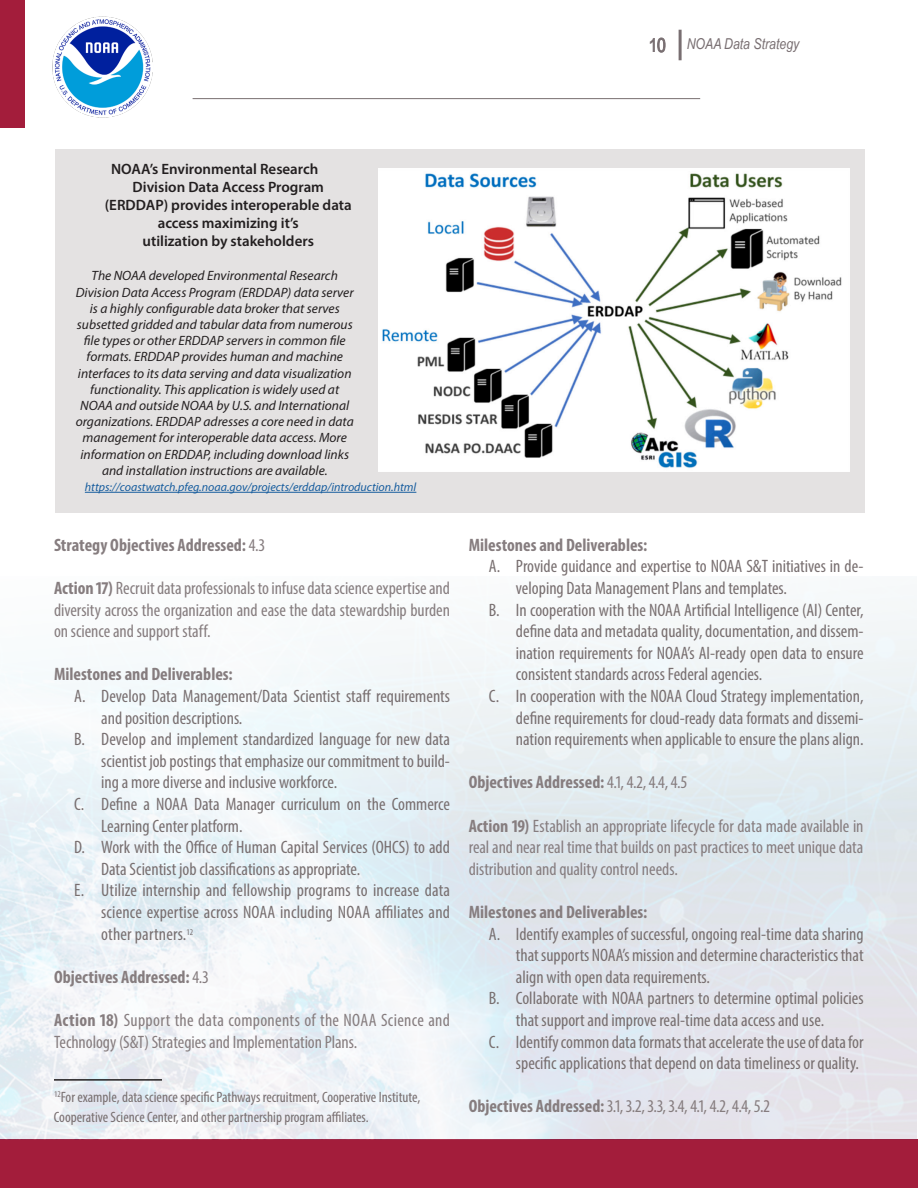
<style>
.page{position:relative;width:918px;height:1188px;background:#fff}
.page>*{position:absolute;margin:0;border:0;box-sizing:border-box;transform-origin:0 0}
.Alpha_Bullets{font:condensed 18px/21.6px "Myriad Pro";color:#786f70;text-align:justify}
.Body_Text{font:condensed 18px/21.6px "Myriad Pro";color:#867d7f;text-align:justify}
.Alpha_Bullets_2{font:condensed 18px/21.6px "Myriad Pro";color:#786f70}
.Body_Text_Milestones{font:700 condensed 18px "Myriad Pro";color:#867d7f}
._10{font:condensed 18px/21.6px "Myriad Pro";letter-spacing:.01em;color:#786f70;text-align:justify}
.Body_Text_Milestones-2{font:condensed 18px "Myriad Pro";color:#867d7f}
.Footnote{font:condensed 15px/19.5px "Myriad Pro";color:#786f70}
.Caption_Title{font:600 15px "Myriad Pro";color:#231f20}
.t1{font:italic 15px "Arial Narrow";color:#786e71}
.Figure_caption{font:italic 13.5px/16.2px "Myriad Pro";color:#231f20;text-align:center}
.Figure_caption-2{font:italic 12px "Myriad Pro";color:#175d9e}
.s1{font-weight:700;font-style:normal;font-size:19.5px}
.s2{font-style:normal;font-size:19.5px}
.s3{font-weight:400}
.s4{font-weight:700}
</style>
<div class="page">
<img style="left:52px;top:16px;width:101px;height:102px">
<div style="left:0;top:1139px;width:918px;height:49px;background:#a31d3b"></div>
<hr style="left:193px;top:98px;width:507px;height:1px;background:#786f70">
<hr style="left:679px;top:30px;width:3px;height:30px;background:#786e71">
<div style="left:0;top:0;width:25px;height:127px;background:#a31d3b"></div>
<img style="left:0;top:609px;width:917px;height:531px">
<hr style="left:54px;top:1079px;width:108px;height:2px;background:#231f20">
<div style="left:55px;top:149px;width:810px;height:363px;background:#e4e2e2"></div>
<img style="left:379px;top:168px;width:470px;height:304px">
<hr style="left:85px;top:492px;width:331px;height:1px;background:#175d9e">
<p class="t1" style="left:649px;top:34px;width:152px"><span class="s1">1</span><span class="s2">0</span> NOAA Data Strategy</p>
<p class="Caption_Title" style="left:111px;top:160px;width:209px">NOAA’s Environmental Research</p>
<p class="Caption_Title" style="left:133px;top:178px;width:193px">Division Data Access Program</p>
<p class="Caption_Title" style="left:105px;top:196px;width:249px">(ERDDAP) provides interoperable data</p>
<p class="Caption_Title" style="left:158px;top:214px;width:143px">access maximizing it’s</p>
<p class="Caption_Title" style="left:143px;top:232px;width:173px">utilization by stakeholders</p>
<p class="Figure_caption" style="left:76px;top:268px;width:280px">The NOAA developed Environmental Research Division Data Access Program (ERDDAP) data server is a highly configurable data broker that serves subsetted gridded and tabular data from numerous file types or other ERDDAP servers in common file formats. ERDDAP provides human and machine interfaces to its data serving and data visualization functionality. This application is widely used at NOAA and outside NOAA by U.S. and International organizations. ERDDAP adresses a core need in data management for interoperable data access. More information on ERDDAP, including download links and installation instructions are available.</p>
<p class="Figure_caption-2" style="left:85px;top:480px;width:333px">https://coastwatch.pfeg.noaa.gov/projects/erddap/introduction.html</p>
<p class="Body_Text_Milestones" style="left:54px;top:534px;width:212px">Strategy Objectives Addressed: <span class="s3">4.3</span></p>
<p class="Body_Text" style="left:54px;top:577px;width:397px"><span class="s4">Action 17)</span> Recruit data professionals to infuse data science expertise and diversity across the organization and ease the data stewardship burden on science and support staff.</p>
<p class="Body_Text_Milestones" style="left:54px;top:663px;width:180px">Milestones and Deliverables:</p>
<p class="Alpha_Bullets_2" style="left:101px;top:685px;width:350px;text-indent:-27px">A. Develop Data Management/Data Scientist staff requirements and position descriptions.</p>
<p class="Alpha_Bullets" style="left:101px;top:728px;width:350px;text-indent:-27px">B. Develop and implement standardized language for new data scientist job postings that emphasize our commitment to build&shy;ing a more diverse and inclusive workforce.</p>
<p class="Alpha_Bullets" style="left:101px;top:793px;width:350px;text-indent:-27px">C. Define a NOAA Data Manager curriculum on the Commerce<br>Learning Center platform.</p>
<p class="Alpha_Bullets" style="left:101px;top:836px;width:350px;text-indent:-27px">D. Work with the Office of Human Capital Services (OHCS) to add<br>Data Scientist job classifications as appropriate.</p>
<p class="_10" style="left:101px;top:879px;width:350px;text-indent:-27px">E. Utilize internship and fellowship programs to increase data science expertise across NOAA including NOAA affiliates and other partners.<sup>12</sup></p>
<p class="Body_Text_Milestones" style="left:54px;top:966px;width:156px">Objectives Addressed: <span class="s3">4.3</span></p>
<p class="Body_Text" style="left:54px;top:1009px;width:397px"><span class="s4">Action 18)</span> Support the data components of the NOAA Science and<br>Technology (S&amp;T) Strategies and Implementation Plans.</p>
<p class="Footnote" style="left:54px;top:1087px;width:368px"><sup>12</sup>For example, data science specific Pathways recruitment, Cooperative Institute,<br>Cooperative Science Center, and other partnership program affiliates.</p>
<p class="Body_Text_Milestones" style="left:469px;top:534px;width:180px">Milestones and Deliverables:</p>
<p class="Alpha_Bullets_2" style="left:516px;top:555px;width:349px;text-indent:-27px">A. Provide guidance and expertise to NOAA S&amp;T initiatives in de&shy;veloping Data Management Plans and templates.</p>
<p class="Alpha_Bullets" style="left:516px;top:599px;width:349px;text-indent:-27px">B. In cooperation with the NOAA Artificial Intelligence (AI) Center, define data and metadata quality, documentation, and dissem&shy;ination requirements for NOAA’s AI-ready open data to ensure consistent standards across Federal agencies.</p>
<p class="Alpha_Bullets" style="left:516px;top:685px;width:349px;text-indent:-27px">C. In cooperation with the NOAA Cloud Strategy implementation, define requirements for cloud-ready data formats and dissemi&shy;nation requirements when applicable to ensure the plans align.</p>
<p class="Body_Text_Milestones" style="left:469px;top:771px;width:220px">Objectives Addressed: <span class="s3">4.1, 4.2, 4.4, 4.5</span></p>
<p class="Body_Text" style="left:469px;top:815px;width:396px"><span class="s4">Action 19)</span> Establish an appropriate lifecycle for data made available in real and near real time that builds on past practices to meet unique data distribution and quality control needs.</p>
<p class="Body_Text_Milestones" style="left:469px;top:901px;width:180px">Milestones and Deliverables:</p>
<p class="Alpha_Bullets_2" style="left:516px;top:923px;width:349px;text-align:justify;text-indent:-27px">A. Identify examples of successful, ongoing real-time data sharing that supports NOAA’s mission and determine characteristics that align with open data requirements.</p>
<p class="Alpha_Bullets" style="left:516px;top:987px;width:349px;text-indent:-27px">B. Collaborate with NOAA partners to determine optimal policies that support and improve real-time data access and use.</p>
<p class="Alpha_Bullets" style="left:489px;top:1031px;width:376px;text-align:right">C. Identify common data formats that accelerate the use of data for specific applications that depend on data timeliness or quality.</p>
<p class="Body_Text_Milestones-2" style="left:469px;top:1096px;width:303px"><span class="s4">Objectives Addressed:</span> 3.1, 3.2, 3.3, 3.4, 4.1, 4.2, 4.4, 5.2</p>
</div>
